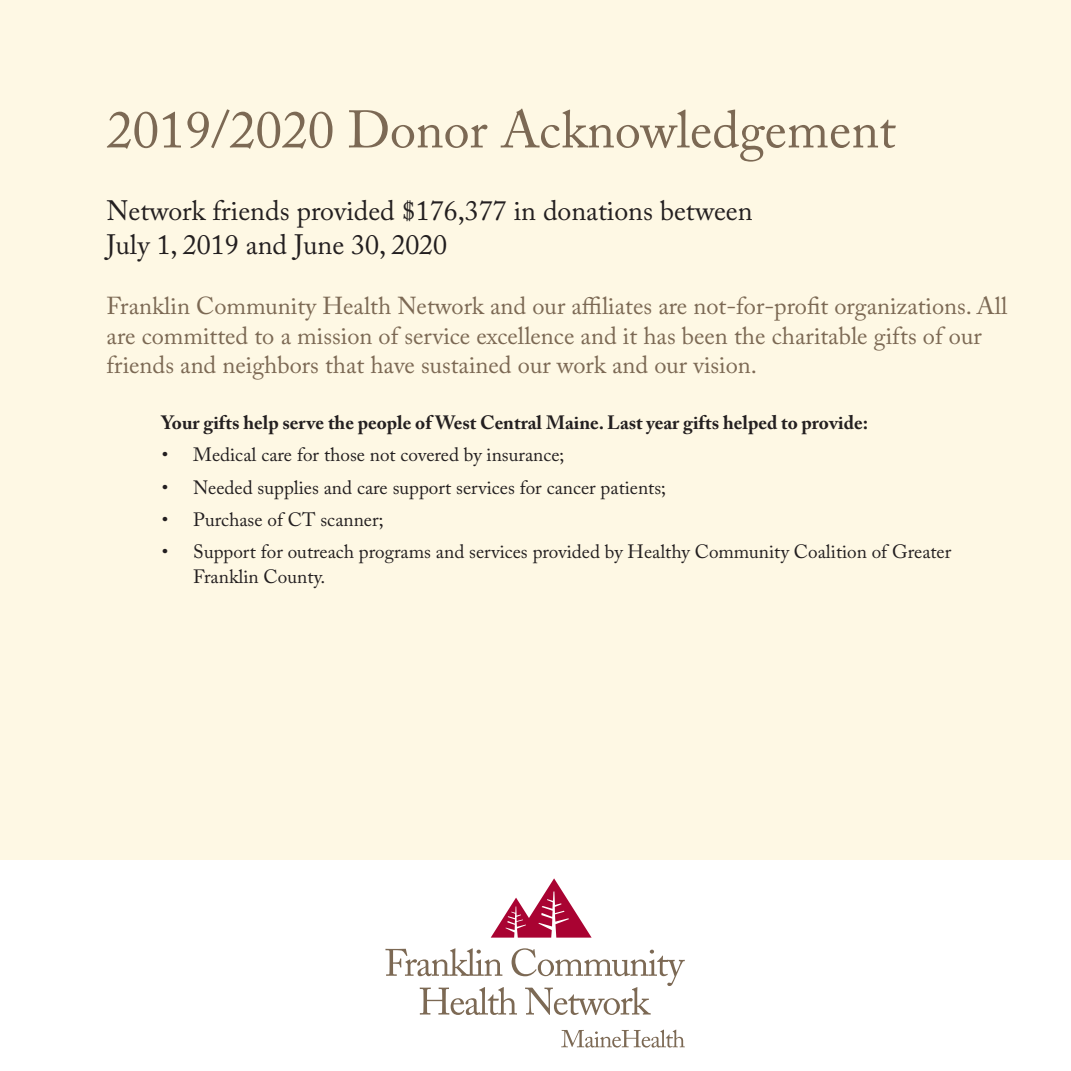
<style>
.page{position:relative;width:1071px;height:1071px;background:#fff}
.page>*{position:absolute;margin:0;border:0;box-sizing:border-box;transform-origin:0 0}
.t1{font:52.32px "Adobe Caslon Pro";color:#7c6954}
.t2{font:27.82px/33.4px "Adobe Caslon Pro";color:#231f20}
.t3{font:24.32px/29.2px "Adobe Caslon Pro";color:#7c6954}
.t4{font:19.25px/24.5px "Adobe Caslon Pro";color:#231f20}
.t5{font:700 19.25px "Adobe Caslon Pro";color:#231f20}
</style>
<div class="page">
<div style="left:0;top:0;width:1071px;height:859px;background:#fef8e4"></div>
<svg style="left:491px;top:878px;width:101px;height:60px"></svg>
<svg style="left:561px;top:1030px;width:124px;height:18px"></svg>
<svg style="left:385px;top:948px;width:300px;height:67px"></svg>
<h1 class="t1" style="left:107px;top:99px;width:791px">2019/2020 Donor Acknowledgement</h1>
<h2 class="t2" style="left:107px;top:194px;width:647px">Network friends provided $176,377 in donations between<br>July 1, 2019 and June 30, 2020</h2>
<p class="t3" style="left:107px;top:291px;width:902px">Franklin Community Health Network and our affiliates are not-for-profit organizations. All are committed to a mission of service excellence and it has been the charitable gifts of our friends and neighbors that have sustained our work and our vision.</p>
<p class="t5" style="left:162px;top:411px;width:708px">Your gifts help serve the people of West Central Maine. Last year gifts helped to provide:</p>
<p class="t4" style="left:162px;top:442px;width:404px">• Medical care for those not covered by insurance;</p>
<p class="t4" style="left:162px;top:475px;width:506px">• Needed supplies and care support services for cancer patients;</p>
<p class="t4" style="left:162px;top:507px;width:224px">• Purchase of CT scanner;</p>
<p class="t4" style="left:193px;top:539px;width:760px;text-indent:-31px">• Support for outreach programs and services provided by Healthy Community Coalition of Greater<br>Franklin County.</p>
</div>
